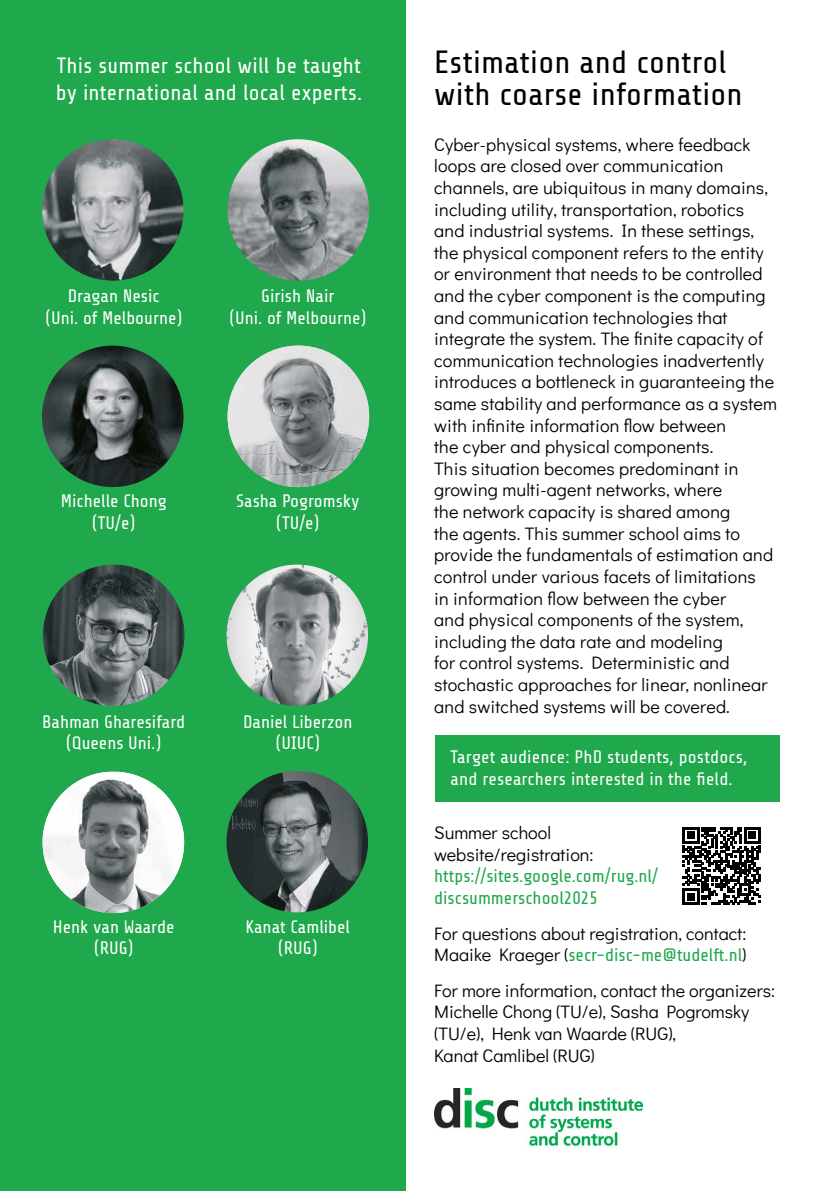
<style>
.page{position:relative;width:840px;height:1191px;background:#fff}
.page>*{position:absolute;margin:0;border:0;box-sizing:border-box;transform-origin:0 0}
.t1{font:32px/32px "Share Tech";letter-spacing:.01em;color:#000}
.t2{font:22px/26.4px "Share Tech";letter-spacing:.01em;color:#fff}
.t3{font:18px/21.6px "Didact Gothic";letter-spacing:.01em;color:#000}
.t4{font:18px/21.6px "Share Tech";color:#fff;text-align:center}
.t5{font:18px/21.6px "Share Tech";color:#20a84d}
.s1{font-family:"Didact Gothic";color:#000}
</style>
<div class="page">
<div style="left:0;top:0;width:405px;height:1191px;background:#20a84d"></div>
<img style="left:434px;top:1088px;width:208px;height:59px">
<img style="left:43px;top:564px;width:141px;height:142px;border-radius:71px">
<img style="left:226px;top:564px;width:142px;height:142px;border-radius:71px">
<img style="left:42px;top:139px;width:141px;height:142px;border-radius:71px">
<img style="left:227px;top:139px;width:142px;height:142px;border-radius:71px">
<img style="left:226px;top:771px;width:142px;height:141px;border-radius:71px">
<img style="left:42px;top:345px;width:141px;height:142px;border-radius:71px">
<img style="left:227px;top:345px;width:142px;height:142px;border-radius:71px">
<div style="left:435px;top:735px;width:344px;height:66px;background:#20a84d"></div>
<img style="left:43px;top:772px;width:141px;height:141px">
<svg style="left:682px;top:827px;width:78px;height:78px"></svg>
<p class="t2" style="left:56px;top:53px;width:307px">This summer school will be taught by international and local experts.</p>
<p class="t4" style="left:45px;top:286px;width:138px">Dragan Nesic<br>(Uni. of Melbourne)</p>
<p class="t4" style="left:229px;top:286px;width:138px">Girish Nair<br>(Uni. of Melbourne)</p>
<p class="t4" style="left:61px;top:491px;width:107px">Michelle Chong (TU/e)</p>
<p class="t4" style="left:236px;top:491px;width:124px">Sasha Pogromsky (TU/e)</p>
<p class="t4" style="left:42px;top:711px;width:144px">Bahman Gharesifard (Queens Uni.)</p>
<p class="t4" style="left:243px;top:711px;width:111px">Daniel Liberzon (UIUC)</p>
<p class="t4" style="left:53px;top:916px;width:123px">Henk van Waarde (RUG)</p>
<p class="t4" style="left:245px;top:916px;width:106px">Kanat Camlibel (RUG)</p>
<h1 class="t1" style="left:434px;top:47px;width:310px">Estimation and control with coarse information</h1>
<p class="t3" style="left:434px;top:132px;width:344px">Cyber-physical systems, where feedback loops are closed over communication channels, are ubiquitous in many domains, including utility, transportation, robotics and industrial systems. In these settings, the physical component refers to the entity or environment that needs to be controlled and the cyber component is the computing and communication technologies that integrate the system. The finite capacity of communication technologies inadvertently introduces a bottleneck in guaranteeing the same stability and performance as a system with infinite information flow between<br>the cyber and physical components.<br>This situation becomes predominant in growing multi-agent networks, where<br>the network capacity is shared among<br>the agents. This summer school aims to provide the fundamentals of estimation and control under various facets of limitations<br>in information flow between the cyber<br>and physical components of the system, including the data rate and modeling<br>for control systems. Deterministic and stochastic approaches for linear, nonlinear and switched systems will be covered.</p>
<p class="t4" style="left:450px;top:746px;width:298px;text-align:left">Target audience: PhD students, postdocs, and researchers interested in the field.</p>
<p class="t3" style="left:434px;top:820px;width:161px">Summer school website/registration:</p>
<p class="t5" style="left:434px;top:866px;width:225px">https://sites.google.com/rug.nl/ discsummerschool2025</p>
<p class="t3" style="left:434px;top:921px;width:313px">For questions about registration, contact:</p>
<p class="t5" style="left:434px;top:945px;width:313px"><span class="s1">Maaike Kraeger (</span>secr-disc-me@tudelft.nl<span class="s1">)</span></p>
<p class="t3" style="left:434px;top:978px;width:342px">For more information, contact the organizers:<br>Michelle Chong (TU/e), Sasha Pogromsky (TU/e), Henk van Waarde (RUG),<br>Kanat Camlibel (RUG)</p>
</div>
